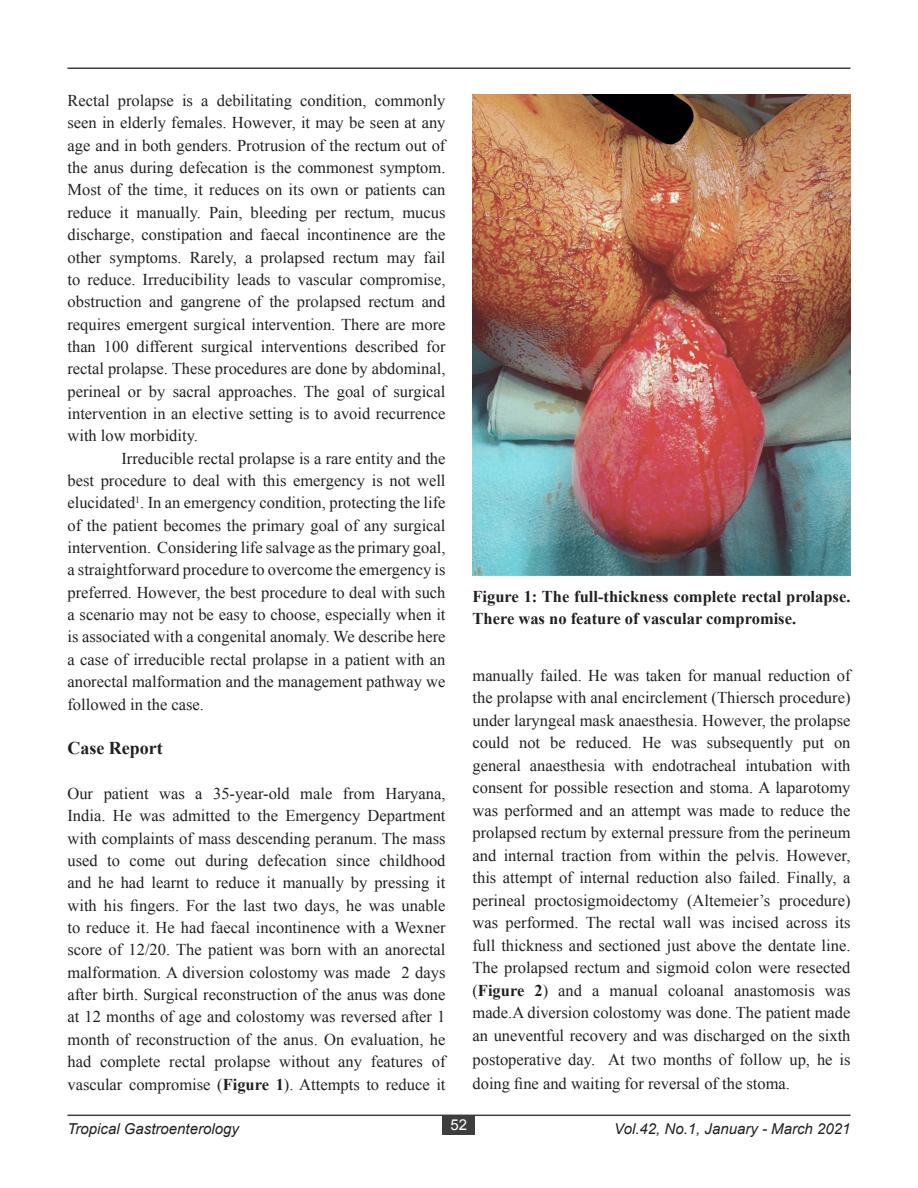
<style>
.page{position:relative;width:918px;height:1188px;background:#fff}
.page>*{position:absolute;margin:0;border:0;box-sizing:border-box;transform-origin:0 0}
.Heading{font:700 18px "Times New Roman";color:#231f20}
.Running_Matter{font:16.5px/22.4px "Times New Roman";color:#231f20;text-align:justify}
.Running_Matter-2{font:700 16.5px/22.5px "Times New Roman";color:#231f20}
.t1{font:italic 15px "Arial";color:#231f20}
.t2{font:15px "Arial";color:#fff}
.s1{font-weight:700}
</style>
<div class="page">
<hr style="left:68px;top:1115px;width:782px;height:1px;background:#3e3e3f">
<hr style="left:68px;top:68px;width:782px;height:1px;background:#3e3e3f">
<div style="left:443px;top:1115px;width:32px;height:20px;background:#3e3e3f"></div>
<img style="left:472px;top:94px;width:378px;height:482px">
<p class="Running_Matter" style="left:68px;top:89px;width:380px">Rectal prolapse is a debilitating condition, commonly seen in elderly females. However, it may be seen at any age and in both genders. Protrusion of the rectum out of the anus during defecation is the commonest symptom.<br>Most of the time, it reduces on its own or patients can reduce it manually. Pain, bleeding per rectum, mucus discharge, constipation and faecal incontinence are the other symptoms. Rarely, a prolapsed rectum may fail to reduce. Irreducibility leads to vascular compromise, obstruction and gangrene of the prolapsed rectum and requires emergent surgical intervention. There are more than 100 different surgical interventions described for rectal prolapse. These procedures are done by abdominal, perineal or by sacral approaches. The goal of surgical intervention in an elective setting is to avoid recurrence with low morbidity.</p>
<p class="Running_Matter" style="left:68px;top:447px;width:380px;text-indent:54px">Irreducible rectal prolapse is a rare entity and the best procedure to deal with this emergency is not well elucidated<sup>1</sup>. In an emergency condition, protecting the life of the patient becomes the primary goal of any surgical intervention. Considering life salvage as the primary goal, a straightforward procedure to overcome the emergency is preferred. However, the best procedure to deal with such a scenario may not be easy to choose, especially when it is associated with a congenital anomaly. We describe here a case of irreducible rectal prolapse in a patient with an anorectal malformation and the management pathway we followed in the case.</p>
<p class="Heading" style="left:68px;top:736px;width:97px">Case Report</p>
<p class="Running_Matter" style="left:68px;top:782px;width:380px">Our patient was a 35-year-old male from Haryana, India. He was admitted to the Emergency Department with complaints of mass descending peranum. The mass used to come out during defecation since childhood and he had learnt to reduce it manually by pressing it with his fingers. For the last two days, he was unable to reduce it. He had faecal incontinence with a Wexner score of 12/20. The patient was born with an anorectal malformation. A diversion colostomy was made 2 days after birth. Surgical reconstruction of the anus was done at 12 months of age and colostomy was reversed after 1 month of reconstruction of the anus. On evaluation, he had complete rectal prolapse without any features of vascular compromise (<span class="s1">Figure 1</span>). Attempts to reduce it</p>
<p class="Running_Matter-2" style="left:472px;top:585px;width:380px">Figure 1: The full-thickness complete rectal prolapse.<br>There was no feature of vascular compromise.</p>
<p class="Running_Matter" style="left:472px;top:664px;width:380px">manually failed. He was taken for manual reduction of the prolapse with anal encirclement (Thiersch procedure) under laryngeal mask anaesthesia. However, the prolapse could not be reduced. He was subsequently put on general anaesthesia with endotracheal intubation with consent for possible resection and stoma. A laparotomy was performed and an attempt was made to reduce the prolapsed rectum by external pressure from the perineum and internal traction from within the pelvis. However, this attempt of internal reduction also failed. Finally, a perineal proctosigmoidectomy (Altemeier’s procedure) was performed. The rectal wall was incised across its full thickness and sectioned just above the dentate line.<br>The prolapsed rectum and sigmoid colon were resected (<span class="s1">Figure 2</span>) and a manual coloanal anastomosis was made.A diversion colostomy was done. The patient made an uneventful recovery and was discharged on the sixth</p>
<p class="Running_Matter" style="left:472px;top:1047px;width:380px;line-height:24px">postoperative day. At two months of follow up, he is doing fine and waiting for reversal of the stoma.</p>
<p class="t1" style="left:68px;top:1119px;width:173px">Tropical Gastroenterology</p>
<p class="t2" style="left:451px;top:1115px;width:18px">52</p>
<p class="t1" style="left:614px;top:1119px;width:238px">Vol.42, No.1, January - March 2021</p>
</div>
